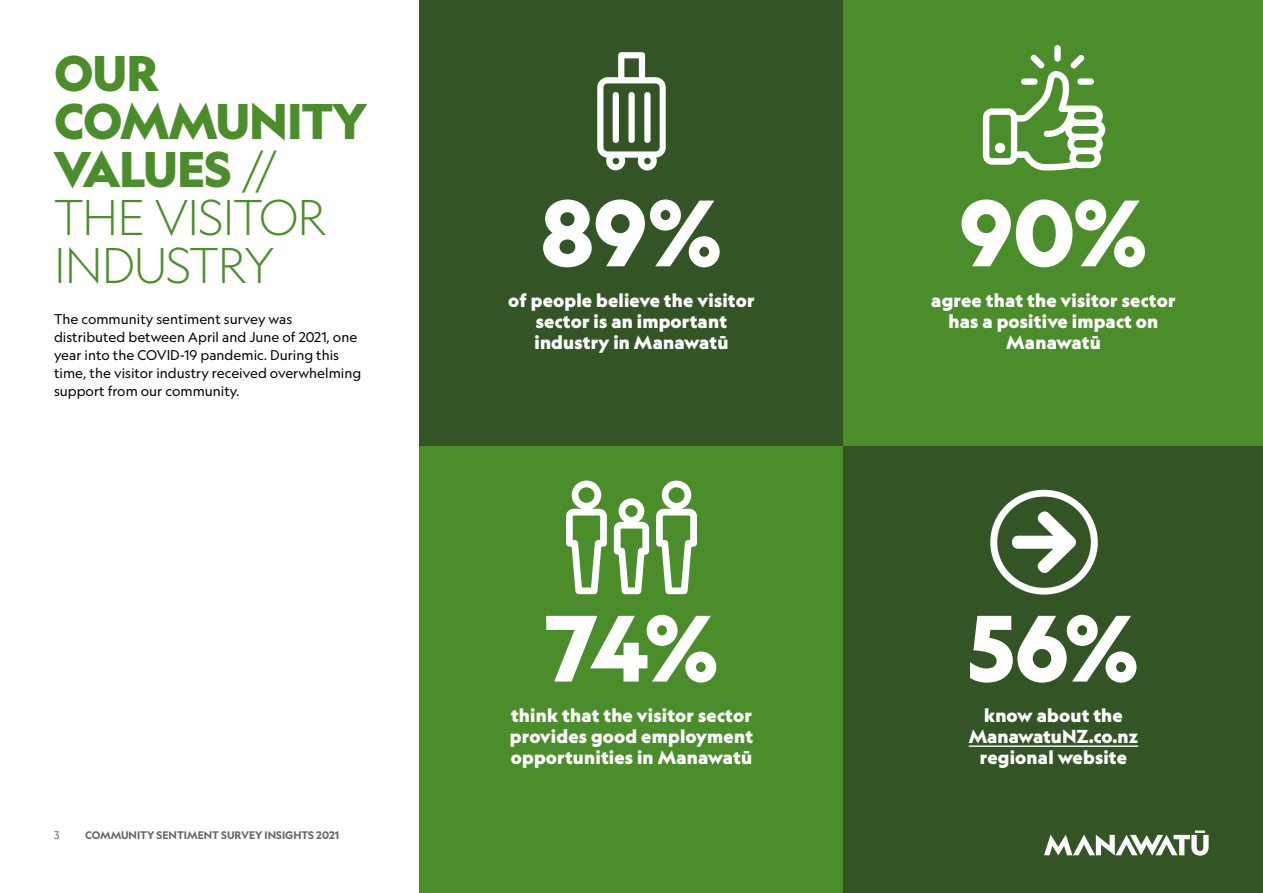
<style>
.page{position:relative;width:1263px;height:893px;background:#fff}
.page>*{position:absolute;margin:0;border:0;box-sizing:border-box;transform-origin:0 0}
.t1{font:900 90px "Geograph";letter-spacing:-.005em;color:#fff}
.t2{font:300 48px/48px "Geograph";letter-spacing:-.02em;color:#4c8d2b}
.t3{font:900 18px/21px "Geograph";letter-spacing:.01em;color:#fff;text-align:center}
.t4{font:13.5px/18px "Geograph";color:#000}
.t5{font:700 10.5px "Geograph";color:#63666a}
.t6{font:10.5px "Geograph";color:#63666a}
.s1{font-weight:900}
</style>
<div class="page">
<div style="left:419px;top:0;width:425px;height:446px;background:#335525"></div>
<div style="left:844px;top:0;width:419px;height:446px;background:#4c8d2b"></div>
<div style="left:419px;top:446px;width:425px;height:447px;background:#4c8d2b"></div>
<div style="left:844px;top:446px;width:419px;height:447px;background:#335525"></div>
<hr style="left:969px;top:745px;width:169px;height:2px;background:#fff">
<div style="left:1054px;top:45px;width:7px;height:17px;background:#fff;border-radius:3px"></div>
<svg style="left:983px;top:54px;width:122px;height:116px"></svg>
<svg style="left:990px;top:490px;width:108px;height:105px"></svg>
<svg style="left:566px;top:480px;width:131px;height:115px"></svg>
<svg style="left:597px;top:52px;width:69px;height:118px"></svg>
<div style="left:613px;top:92px;width:6px;height:51px;background:#fff;border-radius:3px"></div>
<div style="left:628px;top:92px;width:7px;height:51px;background:#fff;border-radius:3px"></div>
<div style="left:644px;top:92px;width:6px;height:51px;background:#fff;border-radius:3px"></div>
<svg style="left:1044px;top:830px;width:164px;height:26px"></svg>
<p class="t2" style="left:54px;top:49px;width:314px"><span class="s1">OUR<br>COMMUNITY<br>VALUES</span> //<br>THE VISITOR<br>INDUSTRY</p>
<p class="t4" style="left:54px;top:310px;width:309px">The community sentiment survey was distributed between April and June of 2021, one year into the COVID-19 pandemic. During this time, the visitor industry received overwhelming support from our community.</p>
<p class="t6" style="left:54px;top:828px;width:7px">3</p>
<p class="t5" style="left:85px;top:828px;width:256px">COMMUNITY SENTIMENT SURVEY INSIGHTS 2021</p>
<p class="t1" style="left:541px;top:173px;width:183px">89%</p>
<p class="t3" style="left:508px;top:290px;width:248px">of people believe the visitor sector is an important industry in Manawatū</p>
<p class="t1" style="left:544px;top:589px;width:177px">74%</p>
<p class="t3" style="left:510px;top:705px;width:245px;text-align:justify">think that the visitor sector provides good employment opportunities in Manawatū</p>
<p class="t1" style="left:959px;top:173px;width:190px">90%</p>
<p class="t3" style="left:931px;top:290px;width:246px">agree that the visitor sector has a positive impact on<br>Manawatū</p>
<p class="t1" style="left:968px;top:589px;width:173px">56%</p>
<p class="t3" style="left:969px;top:705px;width:171px">know about the<br>ManawatuNZ.co.nz regional website</p>
</div>
